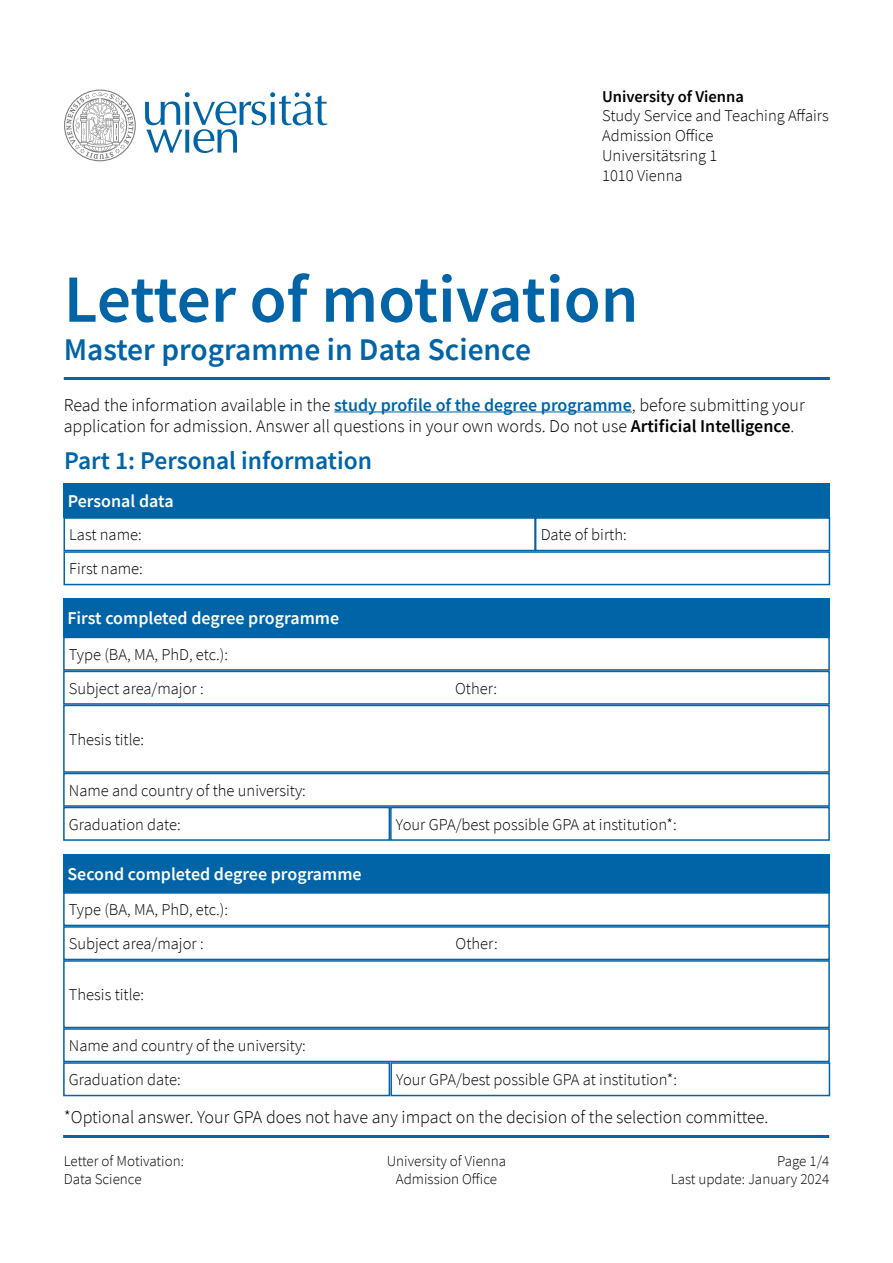
<style>
.page{position:relative;width:893px;height:1263px;background:#fff}
.page>*{position:absolute;margin:0;border:0;box-sizing:border-box;transform-origin:0 0}
.t1{font:600 67.5px "Source Sans Pro";letter-spacing:-.005em;color:#0064a7}
.t2{font:600 31.5px "Source Sans Pro";color:#0064a7}
.t3{font:600 25.5px "Source Sans Pro";color:#0064a7}
.t4{font:300 18px/21.6px "Source Sans Pro";color:#000}
.t5{font:600 18px "Source Sans Pro";color:#fff}
.t6{font:300 16.5px/19.8px "Source Sans Pro";color:#000}
.t7{font:600 16.5px "Source Sans Pro";color:#000}
.t8{font:300 15px/18px "Source Sans Pro";color:#000;text-align:center}
.s1{font-weight:600;color:#0064a7}
.s2{font-weight:600}
</style>
<div class="page">
<svg style="left:64px;top:90px;width:72px;height:71px"></svg>
<svg style="left:145px;top:92px;width:182px;height:61px"></svg>
<hr style="left:63px;top:1135px;width:766px;height:3px;background:#0064a7">
<hr style="left:64px;top:377px;width:766px;height:3px;background:#0064a7">
<div style="left:64px;top:483px;width:766px;height:34px;background:#0064a7"></div>
<div style="left:64px;top:517px;width:472px;height:34px;border:2px solid #0064a7"></div>
<div style="left:64px;top:551px;width:766px;height:34px;border:2px solid #0064a7"></div>
<div style="left:535px;top:517px;width:295px;height:34px;border:2px solid #0064a7"></div>
<hr style="left:334px;top:411px;width:298px;height:1px;background:#0064a7">
<div style="left:63px;top:598px;width:767px;height:39px;background:#0064a7"></div>
<div style="left:63px;top:671px;width:767px;height:34px;border:2px solid #0064a7"></div>
<div style="left:63px;top:637px;width:767px;height:34px;border:2px solid #0064a7"></div>
<div style="left:63px;top:705px;width:767px;height:68px;border:2px solid #0064a7"></div>
<div style="left:390px;top:807px;width:440px;height:34px;border:2px solid #0064a7"></div>
<div style="left:63px;top:807px;width:327px;height:34px;border:2px solid #0064a7"></div>
<div style="left:63px;top:773px;width:767px;height:34px;border:2px solid #0064a7"></div>
<div style="left:63px;top:854px;width:767px;height:38px;background:#0064a7"></div>
<div style="left:63px;top:926px;width:767px;height:34px;border:2px solid #0064a7"></div>
<div style="left:63px;top:892px;width:767px;height:34px;border:2px solid #0064a7"></div>
<div style="left:63px;top:960px;width:767px;height:68px;border:2px solid #0064a7"></div>
<div style="left:390px;top:1062px;width:440px;height:34px;border:2px solid #0064a7"></div>
<div style="left:63px;top:1062px;width:327px;height:34px;border:2px solid #0064a7"></div>
<div style="left:63px;top:1028px;width:767px;height:34px;border:2px solid #0064a7"></div>
<p class="t7" style="left:602px;top:85px;width:143px">University of Vienna</p>
<p class="t6" style="left:602px;top:106px;width:228px">Study Service and Teaching Affairs<br>Admission Office<br>Universitätsring 1<br>1010 Vienna</p>
<h1 class="t1" style="left:64px;top:255px;width:576px">Letter of motivation</h1>
<h2 class="t2" style="left:64px;top:328px;width:469px">Master programme in Data Science</h2>
<p class="t4" style="left:64px;top:394px;width:742px">Read the information available in the <span class="s1">study profile of the degree programme</span>, before submitting your application for admission. Answer all questions in your own words. Do not use <span class="s2">Artificial Intelligence</span>.</p>
<h3 class="t3" style="left:64px;top:444px;width:309px">Part 1: Personal information</h3>
<p class="t5" style="left:68px;top:489px;width:107px">Personal data</p>
<p class="t6" style="left:69px;top:518px;width:75px;line-height:34px">Last name:<br>First name:</p>
<p class="t6" style="left:541px;top:525px;width:88px">Date of birth:</p>
<p class="t5" style="left:67px;top:606px;width:273px">First completed degree programme</p>
<p class="t6" style="left:69px;top:644px;width:161px">Type (BA, MA, PhD, etc.):</p>
<p class="t6" style="left:69px;top:678px;width:136px">Subject area/major :</p>
<p class="t6" style="left:69px;top:729px;width:77px">Thesis title:</p>
<p class="t6" style="left:69px;top:780px;width:239px">Name and country of the university:</p>
<p class="t6" style="left:455px;top:678px;width:44px">Other:</p>
<p class="t6" style="left:69px;top:815px;width:113px">Graduation date:</p>
<p class="t6" style="left:396px;top:815px;width:282px">Your GPA/best possible GPA at institution*:</p>
<p class="t5" style="left:67px;top:862px;width:296px">Second completed degree programme</p>
<p class="t6" style="left:69px;top:900px;width:161px">Type (BA, MA, PhD, etc.):</p>
<p class="t6" style="left:69px;top:934px;width:136px">Subject area/major :</p>
<p class="t6" style="left:69px;top:985px;width:77px">Thesis title:</p>
<p class="t6" style="left:69px;top:1036px;width:239px">Name and country of the university:</p>
<p class="t6" style="left:456px;top:934px;width:44px">Other:</p>
<p class="t6" style="left:69px;top:1070px;width:113px">Graduation date:</p>
<p class="t6" style="left:396px;top:1070px;width:282px">Your GPA/best possible GPA at institution*:</p>
<p class="t4" style="left:64px;top:1106px;width:706px">*Optional answer. Your GPA does not have any impact on the decision of the selection committee.</p>
<p class="t8" style="left:64px;top:1151px;width:122px;text-align:left">Letter of Motivation:<br>Data Science</p>
<p class="t8" style="left:671px;top:1151px;width:160px;text-align:right">Page 1/4<br>Last update: January 2024</p>
<p class="t8" style="left:387px;top:1151px;width:121px">University of Vienna<br>Admission Office</p>
</div>
